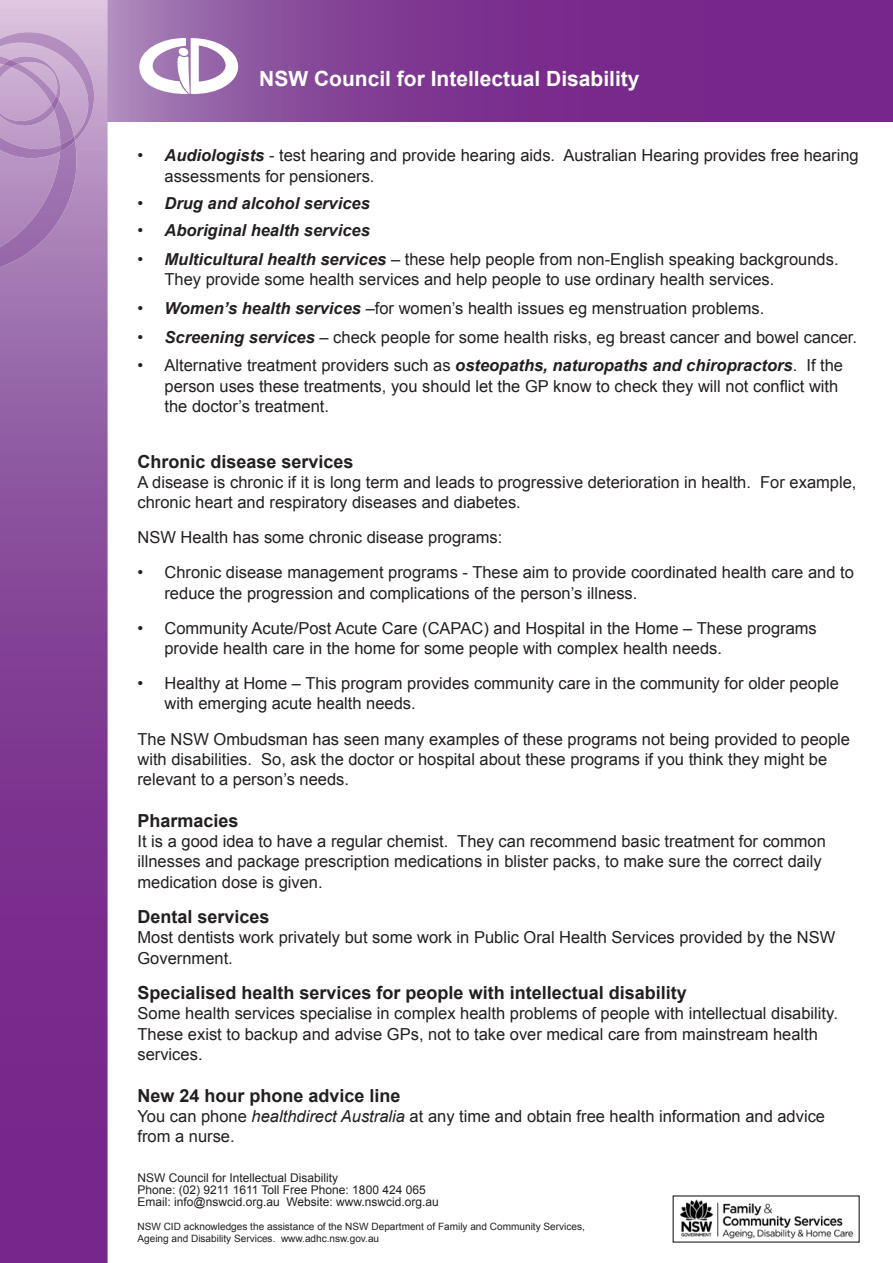
<style>
.page{position:relative;width:893px;height:1263px;background:#fff}
.page>*{position:absolute;margin:0;border:0;box-sizing:border-box;transform-origin:0 0}
.t1{font:700 21px "Arial";color:#fff}
.t2{font:700 18px "Arial";color:#231f20}
.t3{font:16.5px/20.2px "Arial";color:#231f20}
.t4{font:italic 700 16.5px "Arial";color:#231f20}
.t5{font:12px/12px "Arial";color:#231f20}
.t6{font:10.05px/12px "Arial";color:#231f20}
.s1{font-weight:700;font-style:italic}
.s2{font-weight:400;font-style:normal}
.s3{font-style:italic}
</style>
<div class="page">
<img style="left:108px;top:0;width:785px;height:122px">
<img style="left:0;top:0;width:108px;height:1263px">
<img style="left:0;top:32px;width:96px;height:126px">
<img style="left:0;top:56px;width:77px;height:211px">
<img style="left:60px;top:136px;width:15px;height:16px">
<img style="left:0;top:56px;width:60px;height:70px">
<img style="left:3px;top:60px;width:56px;height:50px">
<svg style="left:139px;top:38px;width:100px;height:57px"></svg>
<img style="left:680px;top:1199px;width:174px;height:40px">
<p class="t1" style="left:259px;top:64px;width:382px">NSW Council for Intellectual Disability</p>
<p class="t3" style="left:164px;top:146px;width:696px;text-indent:-27px">• <span class="s1">Audiologists</span> - test hearing and provide hearing aids. Australian Hearing provides free hearing assessments for pensioners.</p>
<p class="t4" style="left:138px;top:192px;width:234px"><span class="s2">•</span> Drug and alcohol services</p>
<p class="t4" style="left:138px;top:220px;width:234px"><span class="s2">•</span> Aboriginal health services</p>
<p class="t3" style="left:164px;top:249px;width:676px;text-indent:-27px">• <span class="s1">Multicultural health services</span> – these help people from non-English speaking backgrounds.<br>They provide some health services and help people to use ordinary health services.</p>
<p class="t3" style="left:138px;top:298px;width:628px">• <span class="s1">Women’s health services</span> –for women’s health issues eg menstruation problems.</p>
<p class="t3" style="left:138px;top:327px;width:721px">• <span class="s1">Screening services</span> – check people for some health risks, eg breast cancer and bowel cancer.</p>
<p class="t3" style="left:165px;top:356px;width:680px;text-indent:-27px">• Alternative treatment providers such as <span class="s1">osteopaths, naturopaths and chiropractors</span>. If the person uses these treatments, you should let the GP know to check they will not conflict with the doctor’s treatment.</p>
<p class="t2" style="left:137px;top:449px;width:218px">Chronic disease services</p>
<p class="t3" style="left:137px;top:472px;width:720px">A disease is chronic if it is long term and leads to progressive deterioration in health. For example, chronic heart and respiratory diseases and diabetes.</p>
<p class="t3" style="left:137px;top:527px;width:366px">NSW Health has some chronic disease programs:</p>
<p class="t3" style="left:164px;top:563px;width:691px;text-indent:-27px">• Chronic disease management programs - These aim to provide coordinated health care and to reduce the progression and complications of the person’s illness.</p>
<p class="t3" style="left:164px;top:618px;width:654px;text-indent:-27px">• Community Acute/Post Acute Care (CAPAC) and Hospital in the Home – These programs provide health care in the home for some people with complex health needs.</p>
<p class="t3" style="left:164px;top:673px;width:676px;text-indent:-27px">• Healthy at Home – This program provides community care in the community for older people with emerging acute health needs.</p>
<p class="t3" style="left:137px;top:729px;width:714px">The NSW Ombudsman has seen many examples of these programs not being provided to people with disabilities. So, ask the doctor or hospital about these programs if you think they might be relevant to a person’s needs.</p>
<p class="t2" style="left:137px;top:809px;width:103px">Pharmacies</p>
<p class="t3" style="left:137px;top:831px;width:690px">It is a good idea to have a regular chemist. They can recommend basic treatment for common illnesses and package prescription medications in blister packs, to make sure the correct daily medication dose is given.</p>
<p class="t2" style="left:137px;top:905px;width:134px">Dental services</p>
<p class="t3" style="left:137px;top:928px;width:699px">Most dentists work privately but some work in Public Oral Health Services provided by the NSW<br>Government.</p>
<p class="t2" style="left:137px;top:981px;width:551px">Specialised health services for people with intellectual disability</p>
<p class="t3" style="left:137px;top:1004px;width:702px">Some health services specialise in complex health problems of people with intellectual disability.<br>These exist to backup and advise GPs, not to take over medical care from mainstream health services.</p>
<p class="t2" style="left:137px;top:1084px;width:265px">New 24 hour phone advice line</p>
<p class="t3" style="left:137px;top:1106px;width:689px">You can phone <span class="s3">healthdirect Australia</span> at any time and obtain free health information and advice from a nurse.</p>
<p class="t5" style="left:137px;top:1171px;width:303px">NSW Council for Intellectual Disability<br>Phone: (02) 9211 1611 Toll Free Phone: 1800 424 065<br>Email: info@nswcid.org.au Website: www.nswcid.org.au</p>
<p class="t6" style="left:137px;top:1220px;width:449px">NSW CID acknowledges the assistance of the NSW Department of Family and Community Services,<br>Ageing and Disability Services. www.adhc.nsw.gov.au</p>
</div>
